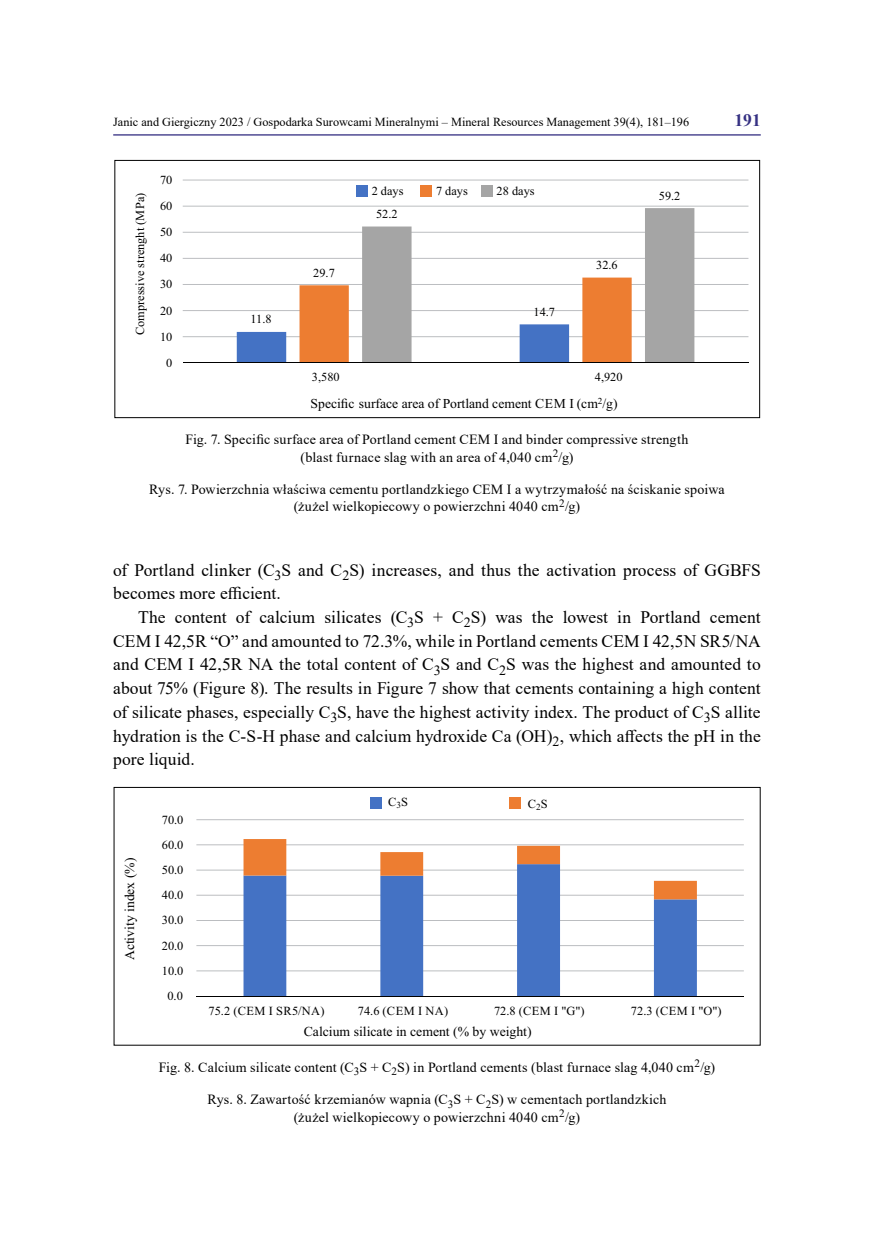
<style>
.page{position:relative;width:874px;height:1241px;background:#fff}
.page>*{position:absolute;margin:0;border:0;box-sizing:border-box;transform-origin:0 0}
.t1{font:17.5px/23.6px "Times New Roman";letter-spacing:.005em;color:#000}
.t2{font:700 17.5px "Times New Roman";color:#363183}
.t3{font:14px/17.5px "Times New Roman";letter-spacing:.015em;color:#000;text-align:center}
.t4{font:13.65px "Times New Roman";color:#000}
.t5{font:12.42px "Times New Roman";letter-spacing:.02em;color:#000}
.t6{font:12.25px "Times New Roman";color:#000}
</style>
<div class="page">
<hr style="left:113px;top:134px;width:647px;height:1px;background:#363183">
<div style="left:114px;top:160px;width:645px;height:258px;border:1px solid #000"></div>
<hr style="left:183px;top:336px;width:565px;height:1px;background:#bbbdc0">
<hr style="left:183px;top:310px;width:565px;height:1px;background:#bbbdc0">
<hr style="left:183px;top:284px;width:565px;height:1px;background:#bbbdc0">
<hr style="left:183px;top:258px;width:565px;height:1px;background:#bbbdc0">
<hr style="left:183px;top:232px;width:565px;height:1px;background:#bbbdc0">
<hr style="left:183px;top:206px;width:565px;height:1px;background:#bbbdc0">
<hr style="left:183px;top:179px;width:565px;height:1px;background:#bbbdc0">
<svg style="left:237px;top:285px;width:125px;height:77px"></svg>
<svg style="left:362px;top:208px;width:332px;height:154px"></svg>
<hr style="left:183px;top:362px;width:565px;height:1px;background:#000">
<div style="left:356px;top:185px;width:11px;height:12px;background:#4472c4"></div>
<div style="left:420px;top:185px;width:11px;height:12px;background:#ed7d31"></div>
<div style="left:481px;top:185px;width:11px;height:12px;background:#a5a5a5"></div>
<div style="left:114px;top:787px;width:646px;height:258px;border:1px solid #000"></div>
<hr style="left:196px;top:970px;width:547px;height:1px;background:#bbbdc0">
<hr style="left:196px;top:944px;width:547px;height:1px;background:#bbbdc0">
<hr style="left:196px;top:919px;width:547px;height:1px;background:#bbbdc0">
<hr style="left:196px;top:894px;width:547px;height:1px;background:#bbbdc0">
<hr style="left:196px;top:869px;width:547px;height:1px;background:#bbbdc0">
<hr style="left:196px;top:844px;width:547px;height:1px;background:#bbbdc0">
<hr style="left:196px;top:819px;width:547px;height:1px;background:#bbbdc0">
<svg style="left:243px;top:899px;width:453px;height:96px"></svg>
<svg style="left:243px;top:839px;width:453px;height:60px"></svg>
<hr style="left:196px;top:995px;width:547px;height:1px;background:#000">
<div style="left:370px;top:797px;width:11px;height:11px;background:#4472c4"></div>
<div style="left:509px;top:797px;width:11px;height:11px;background:#ed7d31"></div>
<p class="t6" style="left:113px;top:113px;width:577px">Janic and Giergiczny 2023 / Gospodarka Surowcami Mineralnymi – Mineral Resources Management 39(4), 181–196</p>
<p class="t2" style="left:734px;top:107px;width:28px">191</p>
<p class="t6" style="left:136px;top:335px;width:144px;rotate:-90deg">Compressive strenght (MPa)</p>
<p class="t6" style="left:160px;top:175px;width:14px">70</p>
<p class="t6" style="left:160px;top:201px;width:14px">60</p>
<p class="t6" style="left:160px;top:228px;width:14px">50</p>
<p class="t6" style="left:160px;top:254px;width:14px">40</p>
<p class="t6" style="left:160px;top:280px;width:14px">30</p>
<p class="t6" style="left:160px;top:306px;width:14px">20</p>
<p class="t6" style="left:160px;top:332px;width:14px">10</p>
<p class="t6" style="left:166px;top:358px;width:8px">0</p>
<p class="t6" style="left:250px;top:315px;width:23px">11.8</p>
<p class="t6" style="left:371px;top:186px;width:33px">2 days</p>
<p class="t6" style="left:436px;top:186px;width:33px">7 days</p>
<p class="t6" style="left:496px;top:186px;width:39px">28 days</p>
<p class="t6" style="left:313px;top:268px;width:23px">29.7</p>
<p class="t6" style="left:376px;top:209px;width:23px">52.2</p>
<p class="t6" style="left:533px;top:307px;width:23px">14.7</p>
<p class="t6" style="left:596px;top:260px;width:23px">32.6</p>
<p class="t6" style="left:312px;top:373px;width:29px">3,580</p>
<p class="t6" style="left:594px;top:373px;width:29px">4,920</p>
<p class="t4" style="left:310px;top:398px;width:308px">Specific surface area of Portland cement CEM I (cm<sup>2</sup>/g)</p>
<p class="t6" style="left:658px;top:191px;width:23px">59.2</p>
<p class="t3" style="left:185px;top:430px;width:504px">Fig. 7. Specific surface area of Portland cement CEM I and binder compressive strength (blast furnace slag with an area of 4,040 cm<sup>2</sup>/g)</p>
<p class="t3" style="left:149px;top:480px;width:576px">Rys. 7. Powierzchnia właściwa cementu portlandzkiego CEM I a wytrzymałość na ściskanie spoiwa (żużel wielkopiecowy o powierzchni 4040 cm<sup>2</sup>/g)</p>
<p class="t1" style="left:113px;top:557px;width:648px">of Portland clinker (C<sub>3</sub>S and C<sub>2</sub>S) increases, and thus the activation process of GGBFS becomes more efficient.</p>
<p class="t1" style="left:113px;top:604px;width:648px;text-align:justify;text-indent:25px">The content of calcium silicates (C<sub>3</sub>S + C<sub>2</sub>S) was the lowest in Portland cement CEM I 42,5R “O” and amounted to 72.3%, while in Portland cements CEM I 42,5N SR5/NA and CEM I 42,5R NA the total content of C<sub>3</sub>S and C<sub>2</sub>S was the highest and amounted to about 75% (Figure 8). The results in Figure 7 show that cements containing a high content of silicate phases, especially C<sub>3</sub>S, have the highest activity index. The product of C<sub>3</sub>S allite hydration is the C-S-H phase and calcium hydroxide Ca (OH)<sub>2</sub>, which affects the pH in the pore liquid.</p>
<p class="t4" style="left:125px;top:960px;width:104px;rotate:-90deg">Activity index (%)</p>
<p class="t5" style="left:162px;top:814px;width:23px">70.0</p>
<p class="t5" style="left:162px;top:840px;width:23px">60.0</p>
<p class="t5" style="left:162px;top:865px;width:23px">50.0</p>
<p class="t5" style="left:162px;top:890px;width:23px">40.0</p>
<p class="t5" style="left:162px;top:915px;width:23px">30.0</p>
<p class="t5" style="left:162px;top:940px;width:23px">20.0</p>
<p class="t5" style="left:162px;top:966px;width:23px">10.0</p>
<p class="t5" style="left:167px;top:991px;width:17px">0.0</p>
<p class="t5" style="left:388px;top:797px;width:21px">C S<sub>3</sub></p>
<p class="t5" style="left:527px;top:799px;width:21px">C S<sub>2</sub></p>
<p class="t5" style="left:208px;top:1005px;width:117px">75.2 (CEM I SR5/NA)</p>
<p class="t5" style="left:357px;top:1005px;width:92px">74.6 (CEM I NA)</p>
<p class="t5" style="left:494px;top:1005px;width:92px">72.8 (CEM I "G")</p>
<p class="t5" style="left:630px;top:1005px;width:92px">72.3 (CEM I "O")</p>
<p class="t4" style="left:304px;top:1026px;width:229px">Calcium silicate in cement (% by weight)</p>
<p class="t3" style="left:159px;top:1057px;width:557px">Fig. 8. Calcium silicate content (C<sub>3</sub>S + C<sub>2</sub>S) in Portland cements (blast furnace slag 4,040 cm<sup>2</sup>/g)</p>
<p class="t3" style="left:207px;top:1089px;width:460px">Rys. 8. Zawartość krzemianów wapnia (C<sub>3</sub>S + C<sub>2</sub>S) w cementach portlandzkich (żużel wielkopiecowy o powierzchni 4040 cm<sup>2</sup>/g)</p>
</div>
